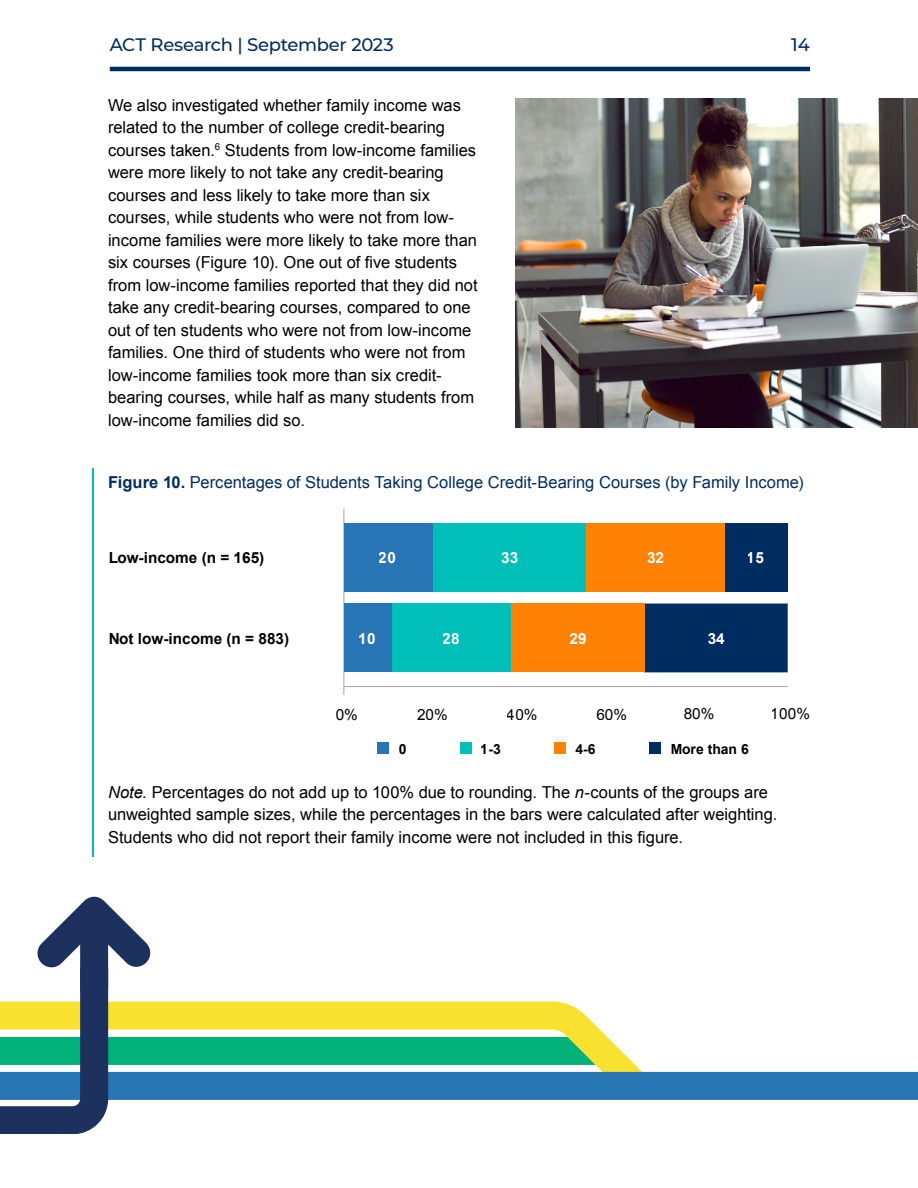
<style>
.page{position:relative;width:918px;height:1188px;background:#fff}
.page>*{position:absolute;margin:0;border:0;box-sizing:border-box;transform-origin:0 0}
.t1{font:500 18px "Montserrat";letter-spacing:-.02em;color:#002d61}
.t2{font:16.5px/22.5px "Arial";color:#000}
.t3{font:16.5px "Arial";color:#002d61}
.t4{font:700 15.3px "Arial";color:#000}
.t5{font:15.3px "Arial";color:#000}
.t6{font:700 15.3px "Arial";color:#fff}
.t7{font:700 13.95px "Arial";color:#000}
.s1{font-weight:700}
.s2{font-style:italic}
</style>
<div class="page">
<hr style="left:93px;top:468px;width:1px;height:389px;background:#00bfb8">
<div style="left:650px;top:743px;width:11px;height:11px;background:#002d61"></div>
<div style="left:554px;top:743px;width:12px;height:11px;background:#ff8204"></div>
<div style="left:460px;top:743px;width:11px;height:11px;background:#00bfb8"></div>
<div style="left:378px;top:743px;width:11px;height:11px;background:#2875b5"></div>
<hr style="left:344px;top:686px;width:444px;height:1px;background:#a5a5a5">
<hr style="left:344px;top:509px;width:1px;height:186px;background:#a5a5a5">
<div style="left:644px;top:604px;width:144px;height:68px;background:#002d61"></div>
<div style="left:504px;top:604px;width:141px;height:68px;background:#ff8204"></div>
<div style="left:391px;top:604px;width:120px;height:68px;background:#00bfb8"></div>
<div style="left:344px;top:604px;width:47px;height:68px;background:#2875b5"></div>
<div style="left:724px;top:523px;width:64px;height:69px;background:#002d61"></div>
<div style="left:582px;top:523px;width:143px;height:69px;background:#ff8204"></div>
<div style="left:433px;top:523px;width:153px;height:69px;background:#00bfb8"></div>
<div style="left:344px;top:523px;width:88px;height:69px;background:#2875b5"></div>
<img style="left:515px;top:99px;width:403px;height:329px">
<svg style="left:150px;top:1001px;width:522px;height:71px"></svg>
<div style="left:0;top:1072px;width:918px;height:28px;background:#2875b4"></div>
<svg style="left:0;top:897px;width:150px;height:237px"></svg>
<hr style="left:110px;top:67px;width:700px;height:4px;background:#002d61">
<p class="t1" style="left:110px;top:32px;width:286px">ACT Research | September 2023</p>
<p class="t1" style="left:791px;top:32px;width:20px">14</p>
<p class="t2" style="left:108px;top:94px;width:371px">We also investigated whether family income was related to the number of college credit-bearing courses taken.<sup>6</sup> Students from low-income families were more likely to not take any credit-bearing courses and less likely to take more than six courses, while students who were not from low&shy;income families were more likely to take more than six courses (Figure 10). One out of five students from low-income families reported that they did not take any credit-bearing courses, compared to one out of ten students who were not from low-income families. One third of students who were not from low-income families took more than six credit&shy;bearing courses, while half as many students from low-income families did so.</p>
<p class="t3" style="left:108px;top:471px;width:697px"><span class="s1">Figure 10.</span> Percentages of Students Taking College Credit-Bearing Courses (by Family Income)</p>
<p class="t4" style="left:108px;top:548px;width:158px">Low-income (n = 165)</p>
<p class="t6" style="left:379px;top:548px;width:19px">20</p>
<p class="t6" style="left:501px;top:548px;width:19px">33</p>
<p class="t6" style="left:647px;top:548px;width:19px">32</p>
<p class="t6" style="left:747px;top:548px;width:19px">15</p>
<p class="t4" style="left:108px;top:629px;width:183px">Not low-income (n = 883)</p>
<p class="t6" style="left:359px;top:628px;width:19px">10</p>
<p class="t6" style="left:443px;top:628px;width:19px">28</p>
<p class="t6" style="left:570px;top:628px;width:19px">29</p>
<p class="t6" style="left:708px;top:628px;width:19px">34</p>
<p class="t5" style="left:335px;top:705px;width:24px">0%</p>
<p class="t5" style="left:417px;top:704px;width:32px">20%</p>
<p class="t5" style="left:507px;top:704px;width:32px">40%</p>
<p class="t5" style="left:596px;top:704px;width:32px">60%</p>
<p class="t5" style="left:684px;top:703px;width:32px">80%</p>
<p class="t5" style="left:771px;top:703px;width:41px">100%</p>
<p class="t7" style="left:398px;top:740px;width:9px">0</p>
<p class="t7" style="left:481px;top:740px;width:22px">1-3</p>
<p class="t7" style="left:575px;top:740px;width:22px">4-6</p>
<p class="t7" style="left:671px;top:740px;width:80px">More than 6</p>
<p class="t2" style="left:108px;top:781px;width:671px"><span class="s2">Note.</span> Percentages do not add up to 100% due to rounding. The <span class="s2">n</span>-counts of the groups are unweighted sample sizes, while the percentages in the bars were calculated after weighting.<br>Students who did not report their family income were not included in this figure.</p>
</div>
